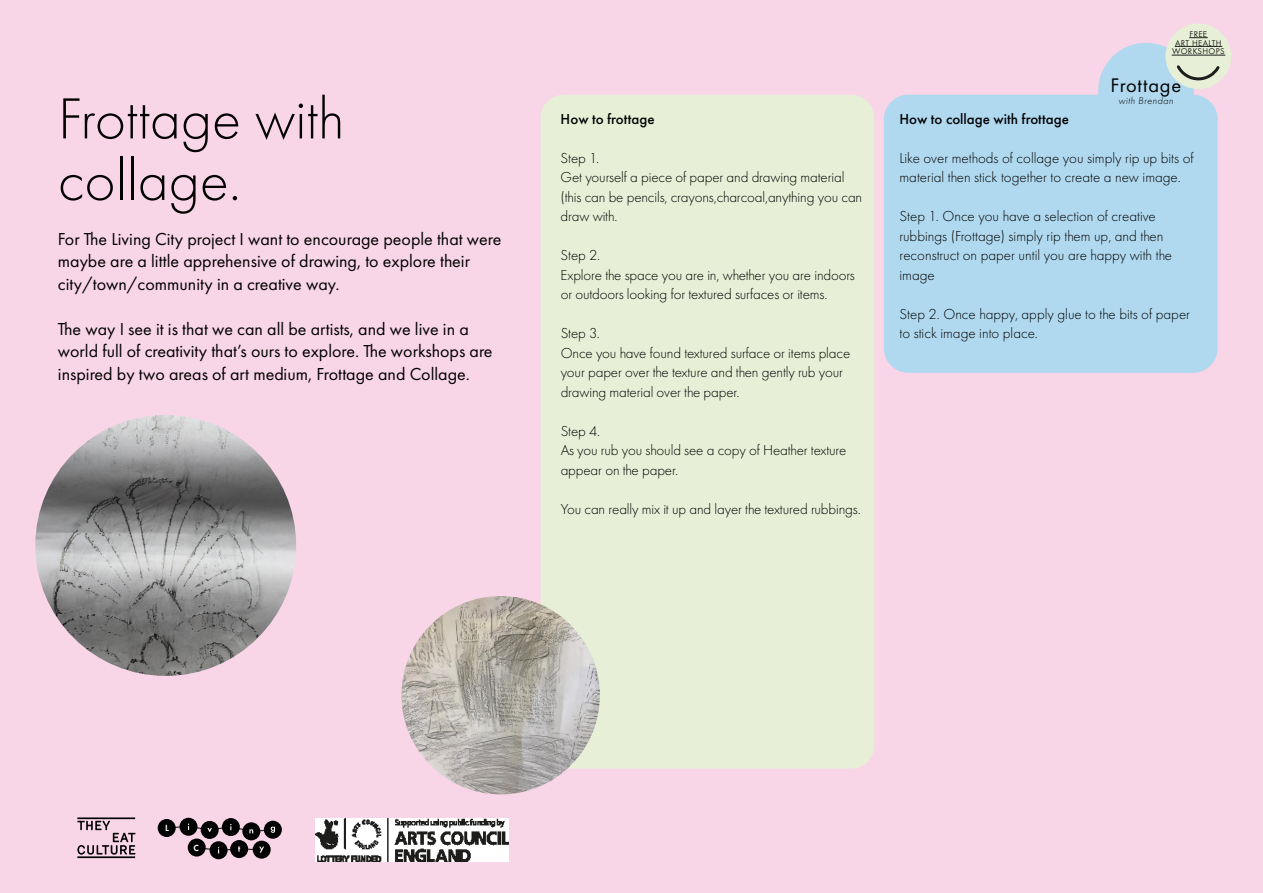
<style>
.page{position:relative;width:1263px;height:893px;background:#f8d5e7}
.page>*{position:absolute;margin:0;border:0;box-sizing:border-box;transform-origin:0 0}
.t1{font:300 60px/61.5px "Futura PT";color:#010101}
.t2{font:20.4px "Futura PT";letter-spacing:.04em;color:#010101}
.t3{font:18px/22.5px "Futura PT";color:#010101}
.t4{font:300 15px/19.5px "Futura PT";letter-spacing:-.01em;color:#010101}
.t5{font:500 15px "Futura PT";color:#010101}
.t6{font:italic 300 10.2px "Futura PT";letter-spacing:.04em;color:#010101}
.t7{font:600 9.15px "Futura PT";color:#fff}
.t8{font:8.7px/8.7px "Futura PT";letter-spacing:.04em;color:#1e1e1c;text-align:center}
</style>
<div class="page">
<div style="left:884px;top:95px;width:333px;height:278px;background:#b0d9ef;border-radius:25px"></div>
<div style="left:541px;top:95px;width:333px;height:673px;background:#e7f0d7;border-radius:23px"></div>
<img style="left:316px;top:819px;width:193px;height:42px">
<div style="left:1098px;top:43px;width:96px;height:95px;background:#b0d9ef;border-radius:50%"></div>
<div style="left:1165px;top:23px;width:66px;height:66px;background:#e7f0d7;border-radius:50%"></div>
<svg style="left:1174px;top:65px;width:48px;height:17px"></svg>
<svg style="left:1189px;top:37px;width:18px;height:1px"></svg>
<hr style="left:1175px;top:46px;width:47px;height:1px;background:#1e1e1c">
<hr style="left:1172px;top:55px;width:53px;height:1px;background:#1e1e1c">
<div style="left:158px;top:819px;width:18px;height:18px;background:#010101;border-radius:50%"></div>
<div style="left:179px;top:818px;width:18px;height:18px;background:#010101;border-radius:50%"></div>
<div style="left:222px;top:818px;width:18px;height:18px;background:#010101;border-radius:50%"></div>
<div style="left:242px;top:822px;width:18px;height:18px;background:#010101;border-radius:50%"></div>
<div style="left:264px;top:821px;width:18px;height:18px;background:#010101;border-radius:50%"></div>
<div style="left:201px;top:821px;width:18px;height:18px;background:#010101;border-radius:50%"></div>
<svg style="left:174px;top:824px;width:101px;height:9px"></svg>
<div style="left:188px;top:838px;width:18px;height:18px;background:#010101;border-radius:50%"></div>
<div style="left:210px;top:841px;width:18px;height:18px;background:#010101;border-radius:50%"></div>
<div style="left:230px;top:840px;width:18px;height:18px;background:#010101;border-radius:50%"></div>
<div style="left:253px;top:841px;width:18px;height:18px;background:#010101;border-radius:50%"></div>
<svg style="left:204px;top:846px;width:60px;height:7px"></svg>
<svg style="left:77px;top:821px;width:58px;height:34px"></svg>
<hr style="left:77px;top:817px;width:58px;height:2px;background:#010101">
<hr style="left:77px;top:856px;width:58px;height:2px;background:#010101">
<img style="left:35px;top:415px;width:261px;height:261px;border-radius:130px">
<img style="left:401px;top:596px;width:199px;height:198px;border-radius:99px">
<h1 class="t1" style="left:58px;top:88px;width:288px">Frottage with collage.</h1>
<p class="t3" style="left:58px;top:228px;width:445px">For The Living City project I want to encourage people that were maybe are a little apprehensive of drawing, to explore their city/town/community in a creative way.</p>
<p class="t3" style="left:58px;top:318px;width:436px">The way I see it is that we can all be artists, and we live in a world full of creativity that’s ours to explore. The workshops are inspired by two areas of art medium, Frottage and Collage.</p>
<p class="t5" style="left:561px;top:110px;width:95px">How to frottage</p>
<p class="t4" style="left:561px;top:148px;width:303px">Step 1.<br>Get yourself a piece of paper and drawing material (this can be pencils, crayons,charcoal,anything you can draw with.</p>
<p class="t4" style="left:561px;top:246px;width:296px">Step 2.<br>Explore the space you are in, whether you are indoors or outdoors looking for textured surfaces or items.</p>
<p class="t4" style="left:561px;top:324px;width:291px">Step 3.<br>Once you have found textured surface or items place your paper over the texture and then gently rub your drawing material over the paper.</p>
<p class="t4" style="left:561px;top:421px;width:287px">Step 4.<br>As you rub you should see a copy of Heather texture appear on the paper.</p>
<p class="t4" style="left:561px;top:499px;width:302px">You can really mix it up and layer the textured rubbings.</p>
<p class="t8" style="left:1172px;top:30px;width:54px">FREE<br>ART HEALTH<br>WORKSHOPS</p>
<h2 class="t2" style="left:1110px;top:73px;width:72px">Frottage</h2>
<p class="t6" style="left:1118px;top:95px;width:56px">with Brendan</p>
<p class="t5" style="left:899px;top:110px;width:171px">How to collage with frottage</p>
<p class="t4" style="left:899px;top:148px;width:296px">Like over methods of collage you simply rip up bits of material then stick together to create a new image.</p>
<p class="t4" style="left:899px;top:207px;width:274px">Step 1. Once you have a selection of creative rubbings (Frottage) simply rip them up, and then reconstruct on paper until you are happy with the image</p>
<p class="t4" style="left:899px;top:304px;width:292px">Step 2. Once happy, apply glue to the bits of paper to stick image into place.</p>
<p class="t7" style="left:165px;top:822px;width:5px">L</p>
<p class="t7" style="left:194px;top:842px;width:7px">C</p>
</div>
